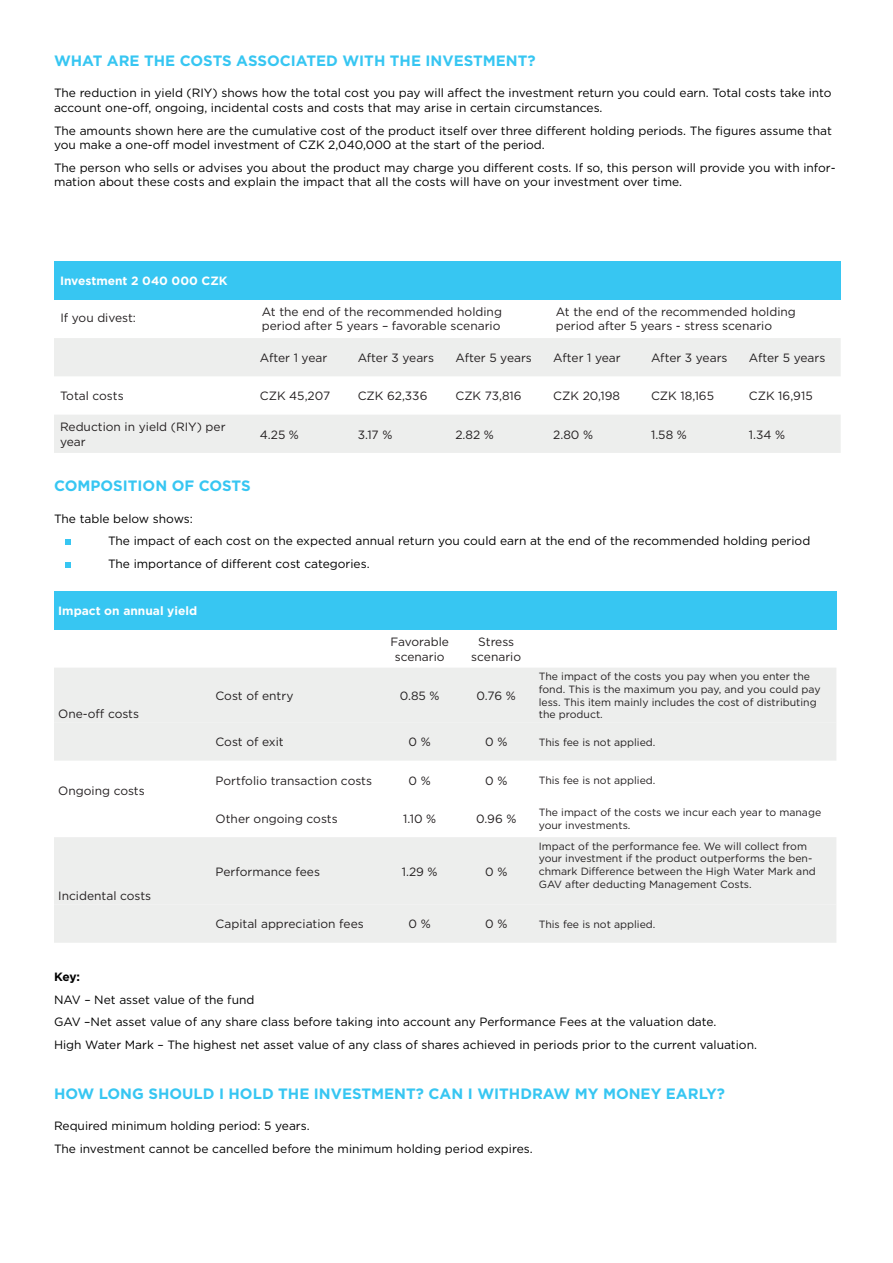
<style>
.page{position:relative;width:893px;height:1263px;background:#fff}
.page>*{position:absolute;margin:0;border:0;box-sizing:border-box;transform-origin:0 0}
.Podnadpis{font:700 15px "Gotham";color:#37c6f2}
.Text{font:12px/14.4px "Gotham";color:#000}
.t1{font:12px/14.4px "Gotham";color:#231f20}
.t2{font:700 12px "Gotham";color:#fff}
.Text-2{font:700 12px "Gotham";color:#000}
.t3{font:10.5px/12.6px "Gotham";color:#231f20}
</style>
<div class="page">
<svg style="left:65px;top:539px;width:5px;height:6px"></svg>
<svg style="left:65px;top:562px;width:5px;height:6px"></svg>
<div style="left:54px;top:261px;width:787px;height:39px;background:#37c6f2"></div>
<div style="left:54px;top:338px;width:787px;height:38px;background:#edeeed"></div>
<div style="left:54px;top:415px;width:787px;height:38px;background:#edeeed"></div>
<div style="left:54px;top:591px;width:782px;height:38px;background:#37c6f2"></div>
<div style="left:54px;top:668px;width:782px;height:93px;background:#edeeed"></div>
<div style="left:54px;top:837px;width:782px;height:67px;background:#edeeed"></div>
<div style="left:54px;top:904px;width:782px;height:39px;background:#edeeed"></div>
<p class="Podnadpis" style="left:54px;top:51px;width:483px">WHAT ARE THE COSTS ASSOCIATED WITH THE INVESTMENT?</p>
<p class="Text" style="left:54px;top:86px;width:779px">The reduction in yield (RIY) shows how the total cost you pay will affect the investment return you could earn. Total costs take into account one-off, ongoing, incidental costs and costs that may arise in certain circumstances.</p>
<p class="Text" style="left:54px;top:123px;width:779px">The amounts shown here are the cumulative cost of the product itself over three different holding periods. The figures assume that you make a one-off model investment of CZK 2,040,000 at the start of the period.</p>
<p class="Text" style="left:54px;top:160px;width:783px">The person who sells or advises you about the product may charge you different costs. If so, this person will provide you with infor&shy;mation about these costs and explain the impact that all the costs will have on your investment over time.</p>
<p class="t2" style="left:60px;top:273px;width:169px">Investment 2 040 000 CZK</p>
<p class="t1" style="left:60px;top:310px;width:77px">If you divest:</p>
<p class="t1" style="left:556px;top:304px;width:242px">At the end of the recommended holding period after 5 years - stress scenario</p>
<p class="t1" style="left:262px;top:304px;width:242px">At the end of the recommended holding period after 5 years – favorable scenario</p>
<p class="t1" style="left:260px;top:350px;width:69px">After 1 year</p>
<p class="t1" style="left:358px;top:350px;width:78px">After 3 years</p>
<p class="t1" style="left:455px;top:350px;width:78px">After 5 years</p>
<p class="t1" style="left:553px;top:350px;width:69px">After 1 year</p>
<p class="t1" style="left:651px;top:350px;width:78px">After 3 years</p>
<p class="t1" style="left:749px;top:350px;width:78px">After 5 years</p>
<p class="t1" style="left:60px;top:389px;width:65px">Total costs</p>
<p class="t1" style="left:260px;top:389px;width:72px">CZK 45,207</p>
<p class="t1" style="left:358px;top:389px;width:71px">CZK 62,336</p>
<p class="t1" style="left:455px;top:389px;width:68px">CZK 73,816</p>
<p class="t1" style="left:553px;top:389px;width:68px">CZK 20,198</p>
<p class="t1" style="left:651px;top:389px;width:64px">CZK 18,165</p>
<p class="t1" style="left:749px;top:389px;width:65px">CZK 16,915</p>
<p class="t1" style="left:60px;top:420px;width:167px">Reduction in yield (RIY) per year</p>
<p class="t1" style="left:260px;top:427px;width:41px">4.25 %</p>
<p class="t1" style="left:358px;top:427px;width:36px">3.17 %</p>
<p class="t1" style="left:455px;top:427px;width:40px">2.82 %</p>
<p class="t1" style="left:553px;top:427px;width:41px">2.80 %</p>
<p class="t1" style="left:651px;top:427px;width:37px">1.58 %</p>
<p class="t1" style="left:749px;top:427px;width:38px">1.34 %</p>
<p class="Podnadpis" style="left:54px;top:476px;width:198px">COMPOSITION OF COSTS</p>
<p class="Text" style="left:54px;top:511px;width:140px">The table below shows:</p>
<p class="Text" style="left:108px;top:534px;width:704px">The impact of each cost on the expected annual return you could earn at the end of the recommended holding period</p>
<p class="Text" style="left:108px;top:557px;width:263px">The importance of different cost categories.</p>
<p class="t2" style="left:58px;top:603px;width:140px">Impact on annual yield</p>
<p class="t1" style="left:58px;top:706px;width:82px">One-off costs</p>
<p class="t1" style="left:58px;top:783px;width:88px">Ongoing costs</p>
<p class="t1" style="left:58px;top:888px;width:95px">Incidental costs</p>
<p class="t1" style="left:390px;top:634px;width:60px;text-align:center">Favorable scenario</p>
<p class="t1" style="left:471px;top:634px;width:51px;text-align:center">Stress scenario</p>
<p class="t1" style="left:216px;top:688px;width:79px">Cost of entry</p>
<p class="t1" style="left:400px;top:688px;width:41px">0.85 %</p>
<p class="t1" style="left:477px;top:688px;width:41px">0.76 %</p>
<p class="t3" style="left:539px;top:670px;width:283px">The impact of the costs you pay when you enter the fond. This is the maximum you pay, and you could pay less. This item mainly includes the cost of distributing the product.</p>
<p class="t1" style="left:216px;top:734px;width:70px">Cost of exit</p>
<p class="t1" style="left:409px;top:734px;width:24px">0 %</p>
<p class="t1" style="left:485px;top:734px;width:24px">0 %</p>
<p class="t3" style="left:539px;top:735px;width:118px">This fee is not applied.</p>
<p class="t1" style="left:216px;top:773px;width:158px">Portfolio transaction costs</p>
<p class="t1" style="left:409px;top:773px;width:24px">0 %</p>
<p class="t1" style="left:485px;top:773px;width:24px">0 %</p>
<p class="t3" style="left:539px;top:774px;width:118px">This fee is not applied.</p>
<p class="t1" style="left:216px;top:811px;width:124px">Other ongoing costs</p>
<p class="t1" style="left:403px;top:811px;width:35px">1.10 %</p>
<p class="t1" style="left:476px;top:811px;width:42px">0.96 %</p>
<p class="t3" style="left:539px;top:806px;width:284px">The impact of the costs we incur each year to manage your investments.</p>
<p class="t1" style="left:216px;top:864px;width:106px">Performance fees</p>
<p class="t1" style="left:402px;top:864px;width:37px">1.29 %</p>
<p class="t1" style="left:485px;top:864px;width:24px">0 %</p>
<p class="t3" style="left:539px;top:839px;width:278px">Impact of the performance fee. We will collect from your investment if the product outperforms the ben&shy;chmark Difference between the High Water Mark and GAV after deducting Management Costs.</p>
<p class="t1" style="left:216px;top:917px;width:150px">Capital appreciation fees</p>
<p class="t1" style="left:409px;top:917px;width:24px">0 %</p>
<p class="t1" style="left:485px;top:917px;width:24px">0 %</p>
<p class="t3" style="left:539px;top:917px;width:118px">This fee is not applied.</p>
<p class="Text-2" style="left:54px;top:968px;width:28px">Key:</p>
<p class="Text" style="left:54px;top:992px;width:202px">NAV – Net asset value of the fund</p>
<p class="Text" style="left:54px;top:1015px;width:664px">GAV –Net asset value of any share class before taking into account any Performance Fees at the valuation date.</p>
<p class="Text" style="left:54px;top:1038px;width:704px">High Water Mark – The highest net asset value of any class of shares achieved in periods prior to the current valuation.</p>
<p class="Podnadpis" style="left:54px;top:1083px;width:672px">HOW LONG SHOULD I HOLD THE INVESTMENT? CAN I WITHDRAW MY MONEY EARLY?</p>
<p class="Text" style="left:54px;top:1118px;width:257px">Required minimum holding period: 5 years.</p>
<p class="Text" style="left:54px;top:1141px;width:480px">The investment cannot be cancelled before the minimum holding period expires.</p>
</div>
